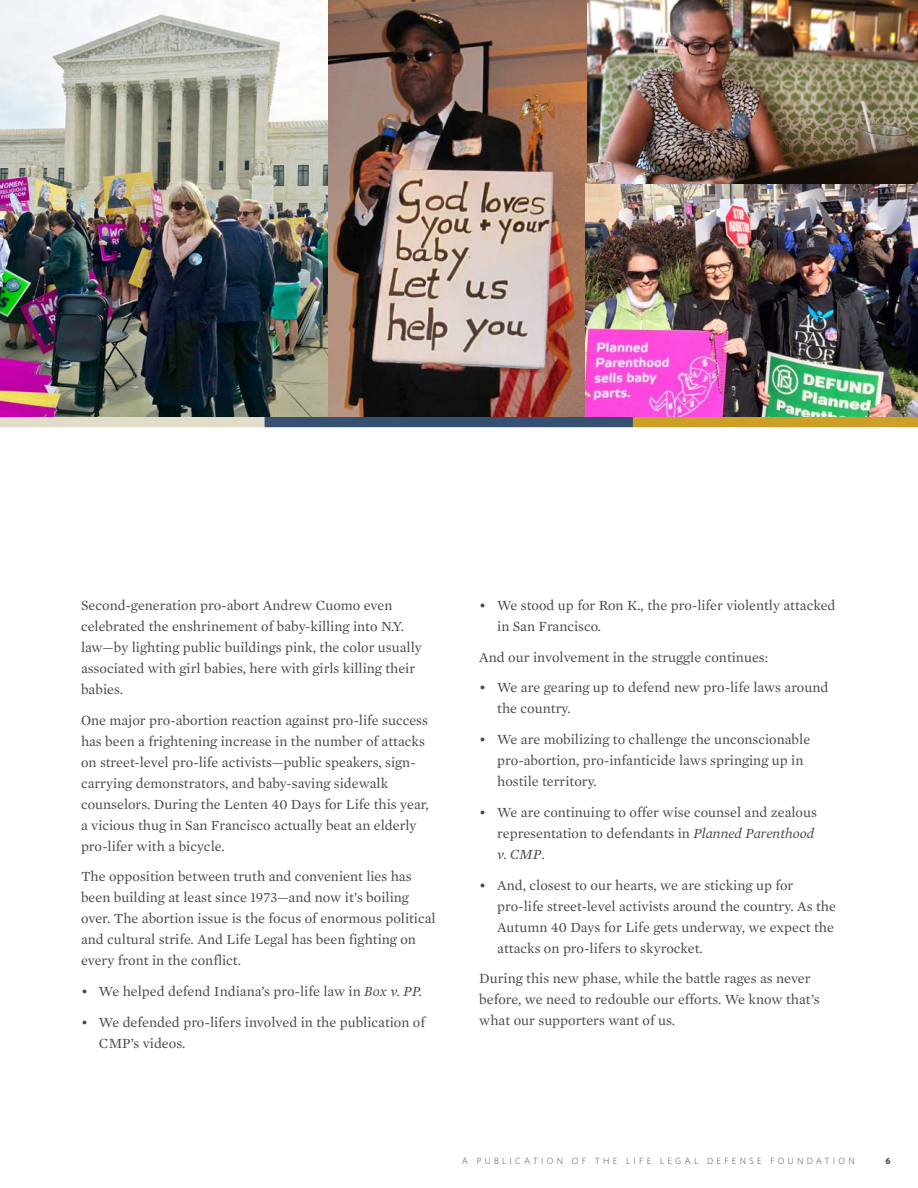
<style>
.page{position:relative;width:918px;height:1188px;background:#fff}
.page>*{position:absolute;margin:0;border:0;box-sizing:border-box;transform-origin:0 0}
.t1{font:14.25px/21px "Mercury Text G1 Roman";color:#4b4846}
.t2{font:italic 14.25px "Mercury Text G1";color:#4b4846}
.t3{font:300 9px "Whitney HTF";letter-spacing:.36em;color:#4b4846}
.t4{font:700 9px "Whitney HTF";color:#4b4846}
.s1{font-family:"Mercury Text G1";font-style:italic}
.s2{font-family:"Mercury Text G1 Roman";font-style:normal}
</style>
<div class="page">
<div style="left:0;top:408px;width:346px;height:19px;background:#e2ddcb"></div>
<div style="left:265px;top:408px;width:368px;height:19px;background:#365072"></div>
<div style="left:633px;top:408px;width:285px;height:19px;background:#cd9f26"></div>
<img style="left:0;top:0;width:329px;height:416px">
<img style="left:329px;top:0;width:259px;height:416px">
<img style="left:585px;top:183px;width:333px;height:233px">
<img style="left:588px;top:0;width:330px;height:183px">
<p class="t1" style="left:81px;top:595px;width:342px">Second-generation pro-abort Andrew Cuomo even celebrated the enshrinement of baby-killing into N.Y. law—by lighting public buildings pink, the color usually associated with girl babies, here with girls killing their babies.</p>
<p class="t1" style="left:81px;top:709px;width:349px">One major pro-abortion reaction against pro-life success has been a frightening increase in the number of attacks on street-level pro-life activists—public speakers, sign&shy;carrying demonstrators, and baby-saving sidewalk counselors. During the Lenten 40 Days for Life this year, a vicious thug in San Francisco actually beat an elderly pro-lifer with a bicycle.</p>
<p class="t1" style="left:81px;top:866px;width:356px">The opposition between truth and convenient lies has been building at least since 1973—and now it’s boiling over. The abortion issue is the focus of enormous political and cultural strife. And Life Legal has been fighting on every front in the conflict.</p>
<p class="t1" style="left:81px;top:981px;width:343px">• We helped defend Indiana’s pro-life law in <span class="s1">Box v. PP.</span></p>
<p class="t1" style="left:99px;top:1012px;width:328px;text-indent:-18px">• We defended pro-lifers involved in the publication of<br>CMP’s videos.</p>
<p class="t1" style="left:497px;top:595px;width:340px;text-indent:-18px">• We stood up for Ron K., the pro-lifer violently attacked in San Francisco.</p>
<p class="t1" style="left:479px;top:647px;width:290px">And our involvement in the struggle continues:</p>
<p class="t1" style="left:497px;top:677px;width:333px;text-indent:-18px">• We are gearing up to defend new pro-life laws around the country.</p>
<p class="t1" style="left:497px;top:729px;width:314px;text-indent:-18px">• We are mobilizing to challenge the unconscionable pro-abortion, pro-infanticide laws springing up in hostile territory.</p>
<p class="t1" style="left:479px;top:802px;width:339px;text-align:right">• We are continuing to offer wise counsel and zealous representation to defendants in <span class="s1">Planned Parenthood</span></p>
<p class="t2" style="left:497px;top:846px;width:49px">v. CMP<span class="s2">.</span></p>
<p class="t1" style="left:497px;top:874px;width:340px;text-indent:-18px">• And, closest to our hearts, we are sticking up for pro-life street-level activists around the country. As the Autumn 40 Days for Life gets underway, we expect the attacks on pro-lifers to skyrocket.</p>
<p class="t1" style="left:479px;top:968px;width:342px">During this new phase, while the battle rages as never before, we need to redouble our efforts. We know that’s what our supporters want of us.</p>
<p class="t3" style="left:462px;top:1156px;width:395px">A PUBLICATION OF THE LIFE LEGAL DEFENSE FOUNDATION</p>
<p class="t4" style="left:885px;top:1155px;width:7px">6</p>
</div>
